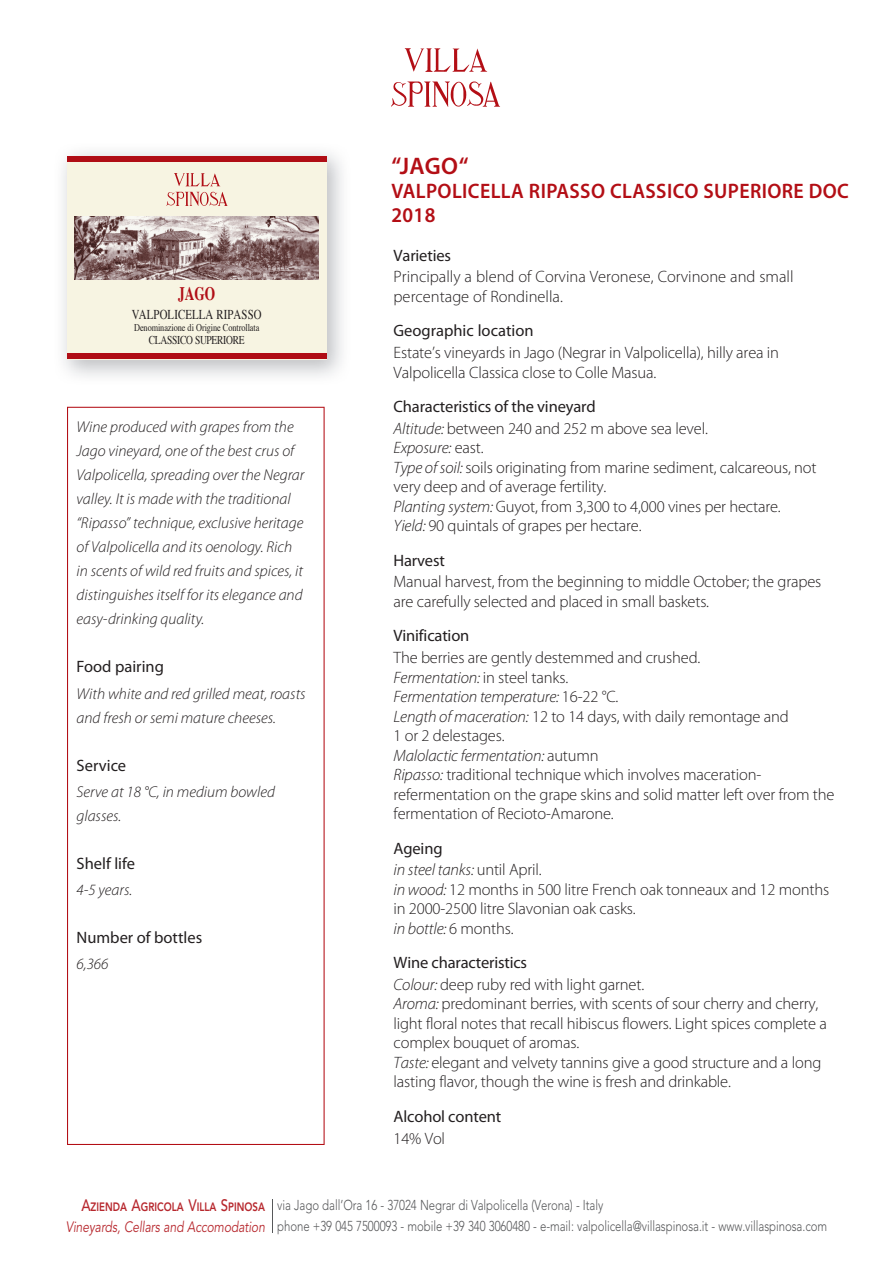
<style>
.page{position:relative;width:893px;height:1263px;background:#fff}
.page>*{position:absolute;margin:0;border:0;box-sizing:border-box;transform-origin:0 0}
.t1{font:600 24px "Myriad Pro";color:#b30e15}
.t2{font:600 21px/24px "Myriad Pro";letter-spacing:.02em;color:#b30e15;scale:.95 1}
.t3{font:700 19.05px "Times";color:#b00d15;scale:.7 1}
.t4{font:300 16.5px/19.5px "Myriad Pro";letter-spacing:-.01em;color:#231f20}
.t5{font:16.5px "Myriad Pro";color:#231f20}
.t6{font:italic 300 16.5px/21.6px "Myriad Pro";letter-spacing:-.01em;color:#231f20}
.t7{font:italic 300 15.75px/24px "Myriad Pro";color:#231f20}
.t8{font:italic 15px "Avenir";letter-spacing:-.005em;color:#b7282e;scale:.8 1}
.t9{font:300 14.25px/21px "Avenir";letter-spacing:-.005em;color:#57585a;scale:.8 1}
.t10{font:13.5px "Times";letter-spacing:.01em;color:#231f20;scale:.8 1}
.t11{font:800 12.15px "Avenir";color:#b7282e;scale:.8 1}
.t12{font:11.85px "Times";letter-spacing:-.03em;color:#231f20;scale:.8 1}
.t13{font:10.35px "Times";letter-spacing:-.01em;color:#231f20;scale:.8 1}
.s1{font-weight:400}
.s2{font-style:italic}
.s3{font-weight:400;font-style:normal}
.s4{font-style:normal}
.s5{font-weight:500;font-size:16.5px}
</style>
<div class="page">
<hr style="left:272px;top:1199px;width:1px;height:34px;background:#57585a">
<img style="left:391px;top:48px;width:109px;height:59px">
<svg style="left:67px;top:407px;width:258px;height:738px"></svg>
<img style="left:62px;top:151px;width:280px;height:226px">
<div style="left:67px;top:157px;width:259px;height:203px;background:#f7f4e2"></div>
<img style="left:166px;top:173px;width:62px;height:33px">
<img style="left:74px;top:216px;width:245px;height:64px">
<div style="left:67px;top:156px;width:259px;height:6px;background:#b00d15"></div>
<div style="left:67px;top:353px;width:259px;height:6px;background:#b00d15"></div>
<p class="t3" style="left:178px;top:275px;width:55px">JAGO</p>
<p class="t10" style="left:132px;top:302px;width:164px">VALPOLICELLA RIPASSO</p>
<p class="t13" style="left:134px;top:318px;width:158px">Denominazione di Origine Controllata</p>
<p class="t12" style="left:149px;top:329px;width:121px">CLASSICO SUPERIORE</p>
<p class="t7" style="left:77px;top:416px;width:229px">Wine produced with grapes from the Jago vineyard, one of the best crus of Valpolicella, spreading over the Negrar valley. It is made with the traditional “Ripasso” technique, exclusive heritage of Valpolicella and its oenology. Rich in scents of wild red fruits and spices, it distinguishes itself for its elegance and easy-drinking quality.</p>
<p class="t5" style="left:77px;top:658px;width:89px">Food pairing</p>
<p class="t7" style="left:77px;top:682px;width:231px">With white and red grilled meat, roasts and fresh or semi mature cheeses.</p>
<p class="t5" style="left:77px;top:756px;width:51px">Service</p>
<p class="t7" style="left:77px;top:780px;width:200px">Serve at 18 °C, in medium bowled glasses.</p>
<p class="t5" style="left:77px;top:854px;width:60px">Shelf life</p>
<p class="t7" style="left:77px;top:878px;width:57px">4-5 years.</p>
<p class="t5" style="left:77px;top:928px;width:127px">Number of bottles</p>
<p class="t7" style="left:77px;top:952px;width:33px">6,366</p>
<h1 class="t1" style="left:391px;top:153px;width:79px">“JAGO“</h1>
<p class="t2" style="left:391px;top:180px;width:483px">VALPOLICELLA RIPASSO CLASSICO SUPERIORE DOC<br>2018</p>
<p class="t5" style="left:394px;top:246px;width:59px">Varieties</p>
<p class="t4" style="left:394px;top:267px;width:402px">Principally a blend of Corvina Veronese, Corvinone and small percentage of Rondinella.</p>
<p class="t5" style="left:394px;top:322px;width:142px">Geographic location</p>
<p class="t4" style="left:394px;top:343px;width:387px">Estate’s vineyards in Jago (Negrar in Valpolicella), hilly area in<br>Valpolicella Classica close to Colle Masua.</p>
<p class="t4" style="left:394px;top:396px;width:316px;line-height:21.6px"><span class="s1">Characteristics of the vineyard<br></span><span class="s2">Altitude:</span> between 240 and 252 m above sea level.</p>
<p class="t4" style="left:394px;top:438px;width:424px"><span class="s2">Exposure:</span> east.<br><span class="s2">Type of soil:</span> soils originating from marine sediment, calcareous, not very deep and of average fertility.<br><span class="s2">Planting system:</span> Guyot, from 3,300 to 4,000 vines per hectare.<br><span class="s2">Yield:</span> 90 quintals of grapes per hectare.</p>
<p class="t5" style="left:394px;top:551px;width:53px">Harvest</p>
<p class="t4" style="left:394px;top:572px;width:429px">Manual harvest, from the beginning to middle October; the grapes are carefully selected and placed in small baskets.</p>
<p class="t5" style="left:394px;top:627px;width:77px">Vinification</p>
<p class="t4" style="left:394px;top:648px;width:442px">The berries are gently destemmed and crushed.<br><span class="s2">Fermentation:</span> in steel tanks.<br><span class="s2">Fermentation temperature:</span> 16-22 °C.<br><span class="s2">Length of maceration:</span> 12 to 14 days, with daily remontage and<br>1 or 2 delestages.<br><span class="s2">Malolactic fermentation:</span> autumn<br><span class="s2">Ripasso:</span> traditional technique which involves maceration&shy;refermentation on the grape skins and solid matter left over from the fermentation of Recioto-Amarone.</p>
<p class="t6" style="left:394px;top:838px;width:150px"><span class="s3">Ageing<br></span>in steel tanks: <span class="s4">until April.</span></p>
<p class="t4" style="left:394px;top:880px;width:437px"><span class="s2">in wood:</span> 12 months in 500 litre French oak tonneaux and 12 months in 2000-2500 litre Slavonian oak casks.<br><span class="s2">in bottle:</span> 6 months.</p>
<p class="t4" style="left:394px;top:952px;width:252px;line-height:21.6px"><span class="s1">Wine characteristics<br></span><span class="s2">Colour:</span> deep ruby red with light garnet.</p>
<p class="t4" style="left:394px;top:994px;width:435px"><span class="s2">Aroma:</span> predominant berries, with scents of sour cherry and cherry, light floral notes that recall hibiscus flowers. Light spices complete a complex bouquet of aromas.<br><span class="s2">Taste:</span> elegant and velvety tannins give a good structure and a long lasting flavor, though the wine is fresh and drinkable.</p>
<p class="t5" style="left:394px;top:1107px;width:109px">Alcohol content</p>
<p class="t4" style="left:394px;top:1128px;width:53px">14% Vol</p>
<p class="t11" style="left:81px;top:1199px;width:231px"><span class="s5">A</span>ZIENDA <span class="s5">A</span>GRICOLA <span class="s5">V</span>ILLA <span class="s5">S</span>PINOSA</p>
<p class="t8" style="left:66px;top:1218px;width:251px">Vineyards, Cellars and Accomodation</p>
<p class="t9" style="left:277px;top:1194px;width:689px">via Jago dall’Ora 16 - 37024 Negrar di Valpolicella (Verona) - Italy<br>phone +39 045 7500093 - mobile +39 340 3060480 - e-mail: valpolicella@villaspinosa.it - www.villaspinosa.com</p>
</div>
